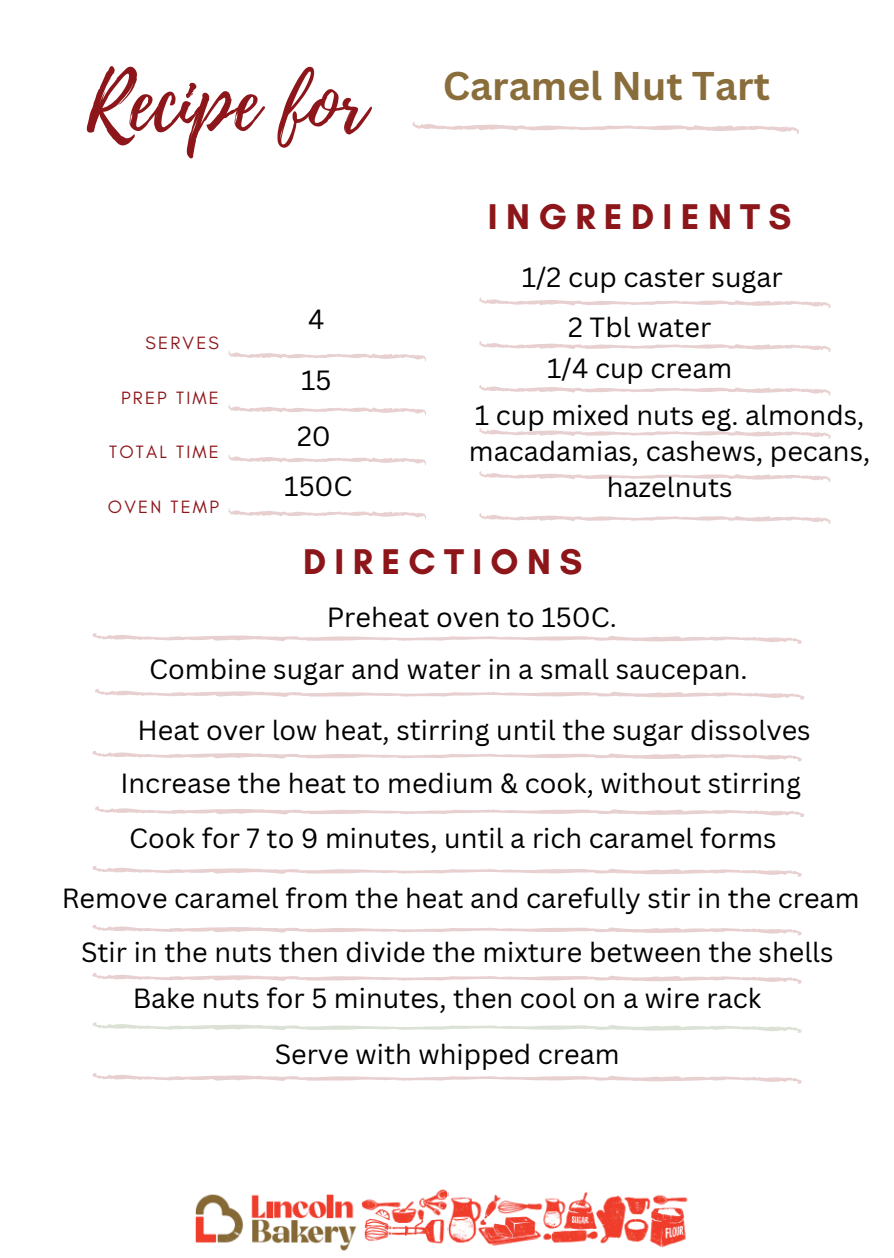
<style>
.page{position:relative;width:894px;height:1258px;background:#fff}
.page>*{position:absolute;margin:0;border:0;box-sizing:border-box;transform-origin:0 0}
.t1{font:79.2px "Playlist Script";color:#8c161a}
.t2{font:700 39px "Canva Sans";color:#896d3b}
.t3{font:700 36.6px "Glacial Indifference";letter-spacing:.23em;color:#8c161a}
.t4{font:27px/55.2px "Canva Sans";color:#000}
.t5{font:18.3px "Glacial Indifference";letter-spacing:.12em;color:#8c161a}
</style>
<div class="page">
<svg style="left:95px;top:806px;width:708px;height:8px"></svg>
<svg style="left:92px;top:866px;width:708px;height:8px"></svg>
<svg style="left:92px;top:925px;width:708px;height:8px"></svg>
<svg style="left:92px;top:973px;width:708px;height:8px"></svg>
<svg style="left:92px;top:1022px;width:708px;height:8px"></svg>
<svg style="left:92px;top:1073px;width:708px;height:8px"></svg>
<svg style="left:92px;top:633px;width:708px;height:8px"></svg>
<svg style="left:412px;top:122px;width:386px;height:9px"></svg>
<svg style="left:479px;top:297px;width:350px;height:9px"></svg>
<svg style="left:479px;top:341px;width:350px;height:8px"></svg>
<svg style="left:479px;top:385px;width:350px;height:8px"></svg>
<svg style="left:479px;top:428px;width:350px;height:8px"></svg>
<svg style="left:479px;top:471px;width:350px;height:8px"></svg>
<svg style="left:479px;top:513px;width:350px;height:8px"></svg>
<svg style="left:228px;top:351px;width:197px;height:8px"></svg>
<svg style="left:228px;top:404px;width:197px;height:9px"></svg>
<svg style="left:228px;top:455px;width:198px;height:8px"></svg>
<svg style="left:228px;top:508px;width:198px;height:8px"></svg>
<img style="left:195px;top:1189px;width:493px;height:62px">
<svg style="left:95px;top:689px;width:708px;height:8px"></svg>
<svg style="left:92px;top:751px;width:708px;height:8px"></svg>
<h1 class="t1" style="left:87px;top:46px;width:281px">Recipe for</h1>
<p class="t5" style="left:146px;top:332px;width:75px">SERVES</p>
<p class="t5" style="left:121px;top:386px;width:99px">PREP TIME</p>
<p class="t5" style="left:109px;top:441px;width:111px">TOTAL TIME</p>
<p class="t5" style="left:108px;top:495px;width:113px">OVEN TEMP</p>
<p class="t4" style="left:308px;top:290px;width:18px">4</p>
<p class="t4" style="left:297px;top:352px;width:36px">15<br>20</p>
<p class="t4" style="left:284px;top:458px;width:70px">150C</p>
<h2 class="t2" style="left:442px;top:58px;width:329px">Caramel Nut Tart</h2>
<h3 class="t3" style="left:488px;top:194px;width:305px">INGREDIENTS</h3>
<p class="t4" style="left:568px;top:252px;width:216px;line-height:50.1px;text-indent:-46px">1/2 cup caster sugar<br>2 Tbl water</p>
<p class="t4" style="left:474px;top:345px;width:391px;line-height:46.5px;text-indent:72px">1/4 cup cream<br>1 cup mixed nuts eg. almonds,</p>
<p class="t4" style="left:469px;top:432px;width:403px;line-height:36px;text-align:center">macadamias, cashews, pecans, hazelnuts</p>
<h3 class="t3" style="left:303px;top:539px;width:281px">DIRECTIONS</h3>
<p class="t4" style="left:149px;top:590px;width:599px;line-height:52.8px;text-indent:177px">Preheat oven to 150C.<br>Combine sugar and water in a small saucepan.</p>
<p class="t4" style="left:137px;top:702px;width:674px">Heat over low heat, stirring until the sugar dissolves</p>
<p class="t4" style="left:120px;top:755px;width:681px">Increase the heat to medium &amp; cook, without stirring</p>
<p class="t4" style="left:129px;top:810px;width:649px">Cook for 7 to 9 minutes, until a rich caramel forms</p>
<p class="t4" style="left:62px;top:870px;width:799px;line-height:54.3px;text-align:center">Remove caramel from the heat and carefully stir in the cream<br>Stir in the nuts then divide the mixture between the shells</p>
<p class="t4" style="left:133px;top:969px;width:630px;line-height:56.1px;text-align:center">Bake nuts for 5 minutes, then cool on a wire rack<br>Serve with whipped cream</p>
</div>
